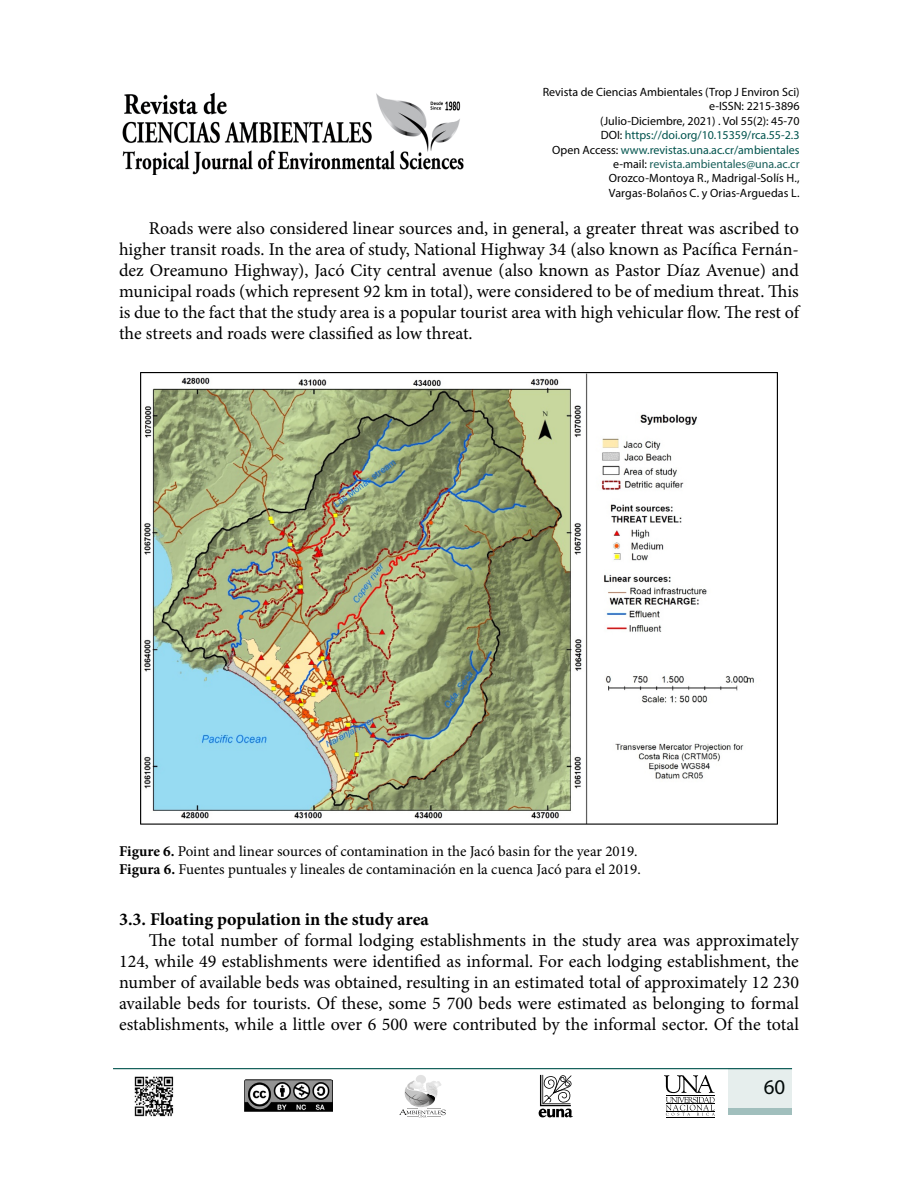
<style>
.page{position:relative;width:918px;height:1188px;background:#fff}
.page>*{position:absolute;margin:0;border:0;box-sizing:border-box;transform-origin:0 0}
.t1{font:21px "Myriad Pro";color:#000}
.t2{font:18px/21px "Minion Pro";letter-spacing:-.005em;color:#000;text-align:justify}
.t3{font:700 18px "Minion Pro";color:#000}
.t4{font:15px/18px "Minion Pro";color:#000}
.t5{font:12px/14.4px "Myriad Pro";color:#000;text-align:right}
.s1{color:#00534d}
.s2{color:#195f5a}
.s3{font-weight:700}
</style>
<div class="page">
<svg style="left:539px;top:1075px;width:34px;height:42px"></svg>
<div style="left:416px;top:1075px;width:10px;height:9px;background:#e2e2e2;border-radius:50%"></div>
<svg style="left:399px;top:1081px;width:47px;height:36px"></svg>
<hr style="left:666px;top:1117px;width:48px;height:1px;background:#000">
<svg style="left:664px;top:1075px;width:51px;height:41px"></svg>
<hr style="left:113px;top:1068px;width:679px;height:1px;background:#00534d">
<div style="left:729px;top:1068px;width:63px;height:46px;background:#e6eeed"></div>
<div style="left:729px;top:1108px;width:63px;height:6px;background:#a1bfbd"></div>
<img style="left:244px;top:1080px;width:89px;height:31px">
<img style="left:122px;top:92px;width:342px;height:83px">
<img style="left:134px;top:1076px;width:40px;height:41px">
<img style="left:140px;top:372px;width:638px;height:453px">
<p class="t5" style="left:543px;top:85px;width:258px">Revista de Ciencias Ambientales (Trop J Environ Sci) e-ISSN: 2215-3896<br>(Julio-Diciembre, 2021) . Vol 55(2): 45-70<br>DOI: <span class="s1">https://doi.org/10.15359/rca.55-2.3<br></span>Open Access: <span class="s1">www.revistas.una.ac.cr/ambientales </span>e-mail: <span class="s2">revista.ambientales@una.ac.cr </span>Orozco-Montoya R., Madrigal-Solís H., Vargas-Bolaños C. y Orias-Arguedas L.</p>
<p class="t2" style="left:119px;top:218px;width:681px;text-indent:30px">Roads were also considered linear sources and, in general, a greater threat was ascribed to higher transit roads. In the area of study, National Highway 34 (also known as Pacífica Fernán&shy;dez Oreamuno Highway), Jacó City central avenue (also known as Pastor Díaz Avenue) and municipal roads (which represent 92 km in total), were considered to be of medium threat. This is due to the fact that the study area is a popular tourist area with high vehicular flow. The rest of the streets and roads were classified as low threat.</p>
<p class="t4" style="left:119px;top:842px;width:523px"><span class="s3">Figure 6.</span> Point and linear sources of contamination in the Jacó basin for the year 2019.<br><span class="s3">Figura 6.</span> Fuentes puntuales y lineales de contaminación en la cuenca Jacó para el 2019.</p>
<p class="t3" style="left:119px;top:906px;width:311px">3.3. Floating population in the study area</p>
<p class="t2" style="left:119px;top:930px;width:681px;text-indent:30px">The total number of formal lodging establishments in the study area was approximately 124, while 49 establishments were identified as informal. For each lodging establishment, the number of available beds was obtained, resulting in an estimated total of approximately 12 230 available beds for tourists. Of these, some 5 700 beds were estimated as belonging to formal establishments, while a little over 6 500 were contributed by the informal sector. Of the total</p>
<p class="t1" style="left:764px;top:1074px;width:23px">60</p>
</div>
